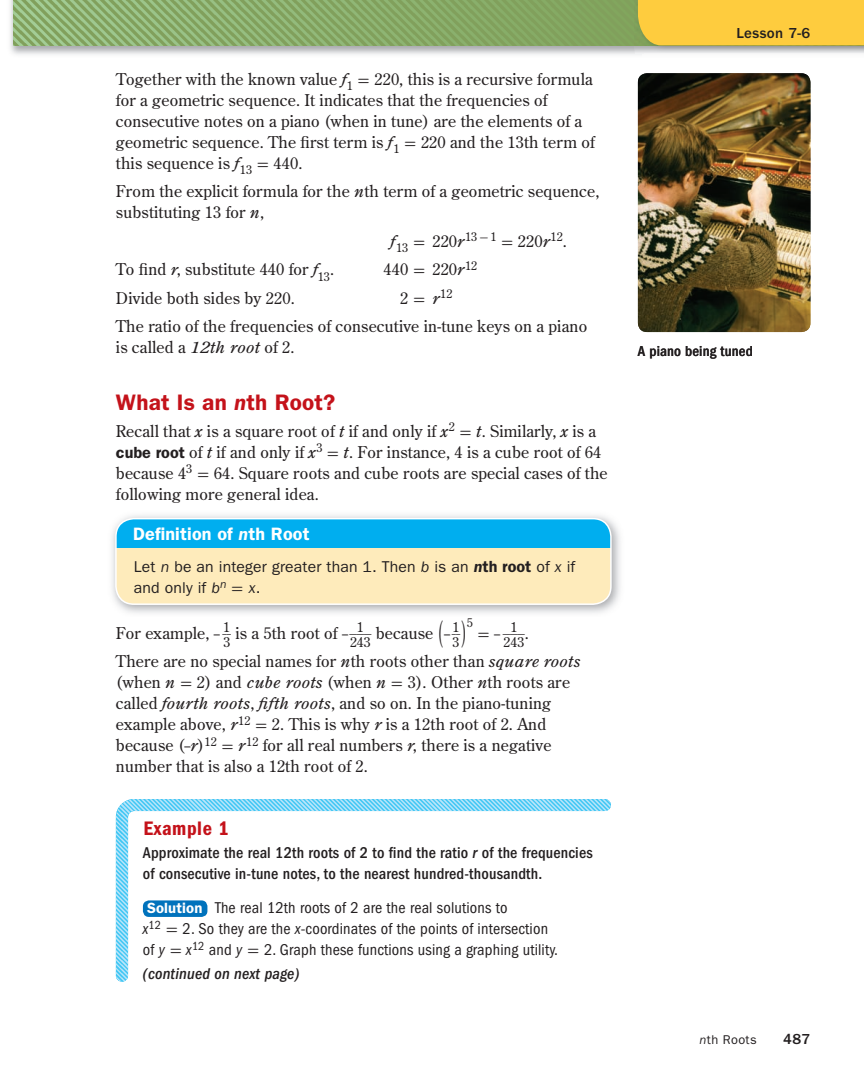
<style>
.page{position:relative;width:864px;height:1080px;background:#fff}
.page>*{position:absolute;margin:0;border:0;box-sizing:border-box;transform-origin:0 0}
.t1{font:600 22.5px "ITC Franklin Gothic Std";letter-spacing:.01em;color:#c4121a}
.t2{font:20.25px "ITC Franklin Gothic Std Dm Cd";letter-spacing:.03em;color:#c4121a}
.t3{font:600 18px "ITC Franklin Gothic Std";letter-spacing:.01em;color:#fff}
.t4{font:16.2px/21px "Century Old Style Std";letter-spacing:.01em;color:#231f20}
.t5{font:condensed 16.2px/21px "ITC Franklin Gothic Std";letter-spacing:.01em;color:#231f20}
.t6{font:500 condensed 16.2px/21px "ITC Franklin Gothic Std";letter-spacing:.01em;color:#231f20}
.t7{font:italic 500 condensed 16.2px "ITC Franklin Gothic Std";letter-spacing:.01em;color:#231f20}
.t8{font:15.75px/21px "ITC Franklin Gothic Std";letter-spacing:.01em;color:#231f20}
.t9{font:500 condensed 15px "ITC Franklin Gothic Std";letter-spacing:.01em;color:#231f20}
.t10{font:500 15px "ITC Franklin Gothic Std";letter-spacing:.025em;color:#231f20}
.t11{font:13.8px/13.8px "Century Old Style Std";color:#231f20;text-align:right}
.t12{font:12.75px "ITC Franklin Gothic Std";letter-spacing:.03em;color:#231f20}
.t13{font:12.15px "Century Old Style Std";letter-spacing:.01em;color:#231f20}
.s1{font-style:italic}
.s2{font-family:"Uni Math"}
.s3{font-style:italic;font-size:16.2px}
.s4{font-family:"Uni Math";font-size:16.2px}
.s5{font-size:16.2px}
.s6{font-family:"ITC Franklin Gothic Std";font-weight:600}
.s7{font-weight:600;font-style:italic;font-size:16.2px}
.s8{font-weight:600;font-size:16.2px}
.s9{font-size:29.7px}
.s10{font-weight:600;font-stretch:normal;font-size:14.85px;color:#fff}
.s11{font-family:"Uni Math";font-stretch:normal}
</style>
<div class="page">
<img style="left:10px;top:0;width:633px;height:55px">
<img style="left:14px;top:0;width:621px;height:45px">
<img style="left:635px;top:45px;width:229px;height:8px">
<img style="left:112px;top:515px;width:508px;height:98px">
<div style="left:116px;top:519px;width:495px;height:85px;background:#feebbb;border-radius:18px"></div>
<div style="left:116px;top:519px;width:495px;height:29px;background:#00aeef"></div>
<div style="left:115px;top:518px;width:497px;height:87px;border:2px solid #fff;border-radius:18px"></div>
<img style="left:638px;top:73px;width:172px;height:259px;border-radius:9px">
<svg style="left:116px;top:799px;width:495px;height:183px"></svg>
<div style="left:638px;top:0;width:226px;height:45px;background:#fecc3e"></div>
<p class="t4" style="left:116px;top:69px;width:480px">Together with the known value <span class="s1">f</span><sub>1</sub> <span class="s2">=</span> 220, this is a recursive formula for a geometric sequence. It indicates that the frequencies of consecutive notes on a piano (when in tune) are the elements of a geometric sequence. The first term is <span class="s1">f</span><sub>1</sub> <span class="s2">=</span> 220 and the 13th term of this sequence is <span class="s1">f</span><sub>13</sub> <span class="s2">=</span> 440.</p>
<p class="t4" style="left:116px;top:182px;width:485px">From the explicit formula for the <span class="s1">n</span>th term of a geometric sequence, substituting 13 for <span class="s1">n</span>,</p>
<p class="t13" style="left:391px;top:232px;width:178px"><span class="s3">f</span>13 <span class="s4">=</span> <span class="s5">220</span><span class="s3">r</span>13 <span class="s2">-</span> 1 <span class="s4">=</span> <span class="s5">220</span><span class="s3">r</span>12<span class="s5">.</span></p>
<p class="t4" style="left:116px;top:260px;width:220px">To find <span class="s1">r</span>, substitute 440 for <span class="s1">f</span><sub>13</sub>.</p>
<p class="t4" style="left:384px;top:260px;width:95px">440 <span class="s2">=</span> 220<span class="s1">r</span><sup>12</sup></p>
<p class="t4" style="left:116px;top:288px;width:180px">Divide both sides by 220.</p>
<p class="t13" style="left:400px;top:289px;width:54px"><span class="s5">2</span> <span class="s4">=</span> <span class="s3">r</span>12</p>
<p class="t4" style="left:116px;top:317px;width:473px">The ratio of the frequencies of consecutive in-tune keys on a piano is called a <span class="s1">12th root</span> of 2.</p>
<p class="t1" style="left:116px;top:394px;width:221px">What Is an <span class="s1">n</span>th Root?</p>
<p class="t4" style="left:116px;top:421px;width:493px">Recall that <span class="s1">x</span> is a square root of <span class="s1">t</span> if and only if <span class="s1">x</span><sup>2</sup> <span class="s2">=</span> <span class="s1">t</span>. Similarly, <span class="s1">x</span> is a <span class="s6">cube root</span> of <span class="s1">t</span> if and only if <span class="s1">x</span><sup>3</sup> <span class="s2">=</span> <span class="s1">t</span>. For instance, 4 is a cube root of 64 because 4<sup>3</sup> <span class="s2">=</span> 64. Square roots and cube roots are special cases of the following more general idea.</p>
<p class="t3" style="left:133px;top:528px;width:178px">Definition of <span class="s1">n</span>th Root</p>
<p class="t8" style="left:134px;top:557px;width:443px">Let <span class="s1">n</span> be an integer greater than 1. Then <span class="s1">b</span> is an <span class="s7">n</span><span class="s8">th root</span> of <span class="s1">x</span> if and only if <span class="s1">b</span><sup>n</sup> <span class="s4">=</span> <span class="s1">x</span>.</p>
<p class="t4" style="left:116px;top:623px;width:346px">For example, <span class="s2">–</span> <sup>__</sup><sup>1</sup> is a 5th root of <span class="s2">–</span> <sup>___</sup><sup>1</sup> because <span class="s9">(</span> <span class="s2">–</span> <sup>__</sup><sup>1</sup></p>
<p class="t11" style="left:453px;top:636px;width:16px">3<sup>)</sup></p>
<p class="t13" style="left:467px;top:618px;width:8px">5</p>
<p class="t11" style="left:477px;top:622px;width:49px"><span class="s4">= –</span> <span class="s2">___</span>1<br>243</p>
<p class="t11" style="left:224px;top:636px;width:8px">3</p>
<p class="t11" style="left:350px;top:636px;width:22px">243</p>
<p class="t4" style="left:116px;top:620px;width:466px;line-height:28.5px;text-indent:409px">.<br>There are no special names for <span class="s1">n</span>th roots other than <span class="s1">square roots</span></p>
<p class="t4" style="left:116px;top:673px;width:456px">(when <span class="s1">n</span> <span class="s2">=</span> 2) and <span class="s1">cube roots</span> (when <span class="s1">n</span> <span class="s2">=</span> 3). Other <span class="s1">n</span>th roots are called <span class="s1">fourth roots</span>, <span class="s1">fifth roots</span>, and so on. In the piano-tuning example above, <span class="s1">r</span><sup>12</sup> <span class="s2">=</span> 2. This is why <span class="s1">r</span> is a 12th root of 2. And because (<span class="s2">–</span><span class="s1">r</span>)<sup>12</sup> <span class="s2">=</span> <span class="s1">r</span><sup>12</sup> for all real numbers <span class="s1">r</span>, there is a negative number that is also a 12th root of 2.</p>
<p class="t2" style="left:144px;top:821px;width:87px">Example 1</p>
<p class="t6" style="left:143px;top:843px;width:451px">Approximate the real 12th roots of 2 to find the ratio <span class="s1">r</span> of the frequencies of consecutive in-tune notes, to the nearest hundred-thousandth.</p>
<p class="t5" style="left:143px;top:899px;width:417px"><span class="s10">Solution</span> The real 12th roots of 2 are the real solutions to<br><span class="s1">x</span><sup>12</sup> <span class="s11">=</span> 2. So they are the <span class="s1">x</span>-coordinates of the points of intersection of <span class="s1">y</span> <span class="s11">=</span> <span class="s1">x</span><sup>12</sup> and <span class="s1">y</span> <span class="s11">=</span> 2. Graph these functions using a graphing utility.</p>
<p class="t7" style="left:143px;top:967px;width:158px">(continued on next page)</p>
<p class="t10" style="left:736px;top:28px;width:76px">Lesson 7-6</p>
<p class="t9" style="left:638px;top:346px;width:116px">A piano being tuned</p>
<p class="t12" style="left:700px;top:1036px;width:59px"><span class="s1">n</span>th Roots</p>
<p class="t10" style="left:783px;top:1034px;width:29px">487</p>
</div>
